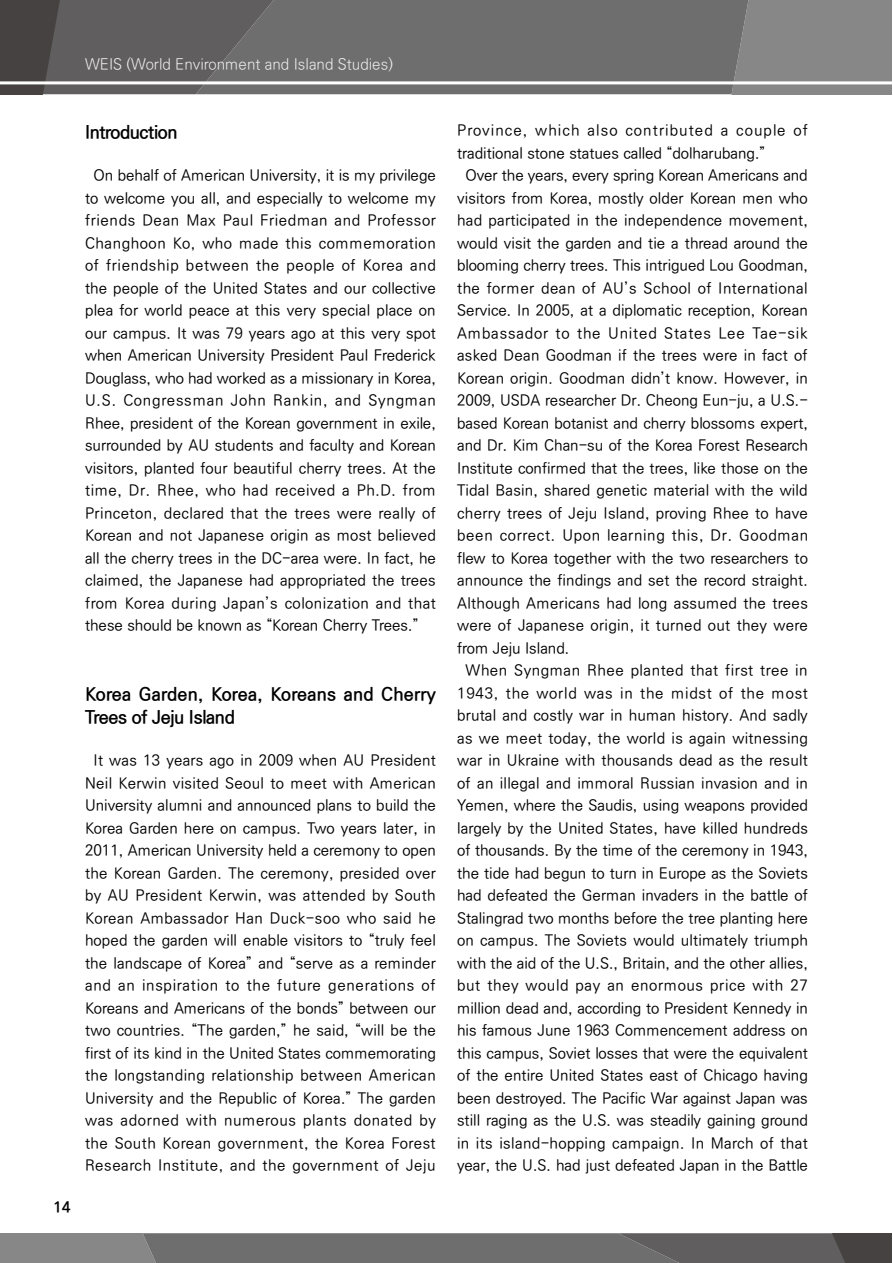
<style>
.page{position:relative;width:893px;height:1263px;background:#fff}
.page>*{position:absolute;margin:0;border:0;box-sizing:border-box;transform-origin:0 0}
.t1{font:700 18px/22.5px "Ko Pub Dotum";letter-spacing:-.015em;color:#000}
.t2{font:500 15px/22.5px "Ko Pub Dotum";letter-spacing:.005em;color:#000;text-align:justify}
.t3{font:500 15px "Ko Pub Dotum";letter-spacing:.025em;color:#000}
.t4{font:500 15px "Ko Pub Dotum";letter-spacing:.03em;color:#000}
.t5{font:500 15px "Ko Pub Dotum";letter-spacing:.045em;color:#000}
.t6{font:300 15px "Ko Pub Dotum";color:#efefef}
.t7{font:500 15px "Ko Pub Dotum";letter-spacing:.07em;color:#000}
.t8{font:500 15px "Ko Pub Dotum";letter-spacing:.055em;color:#000}
.t9{font:500 15px "Ko Pub Dotum";letter-spacing:.035em;color:#000}
.t10{font:500 15px "Ko Pub Dotum";letter-spacing:.04em;color:#000}
.t11{font:500 15px "Ko Pub Dotum";letter-spacing:.05em;color:#000}
.t12{font:700 15px "Ko Pub Dotum";color:#000}
</style>
<div class="page">
<div style="left:748px;top:0;width:144px;height:94px;background:#878787"></div>
<div style="left:274px;top:0;width:474px;height:94px;background:#6f6e6e"></div>
<svg style="left:0;top:0;width:274px;height:94px;background:#5d5b5b"></svg>
<hr style="left:0;top:81px;width:893px;height:3px;background:#fff">
<svg style="left:0;top:1233px;width:892px;height:30px;background:#6e6d6d"></svg>
<p class="t6" style="left:85px;top:57px;width:309px">WEIS (World Environment and Island Studies)</p>
<p class="t1" style="left:85px;top:121px;width:94px">Introduction</p>
<p class="t2" style="left:85px;top:165px;width:352px;text-indent:9px">On behalf of American University, it is my privilege to welcome you all, and especially to welcome my friends Dean Max Paul Friedman and Professor Changhoon Ko, who made this commemoration of friendship between the people of Korea and the people of the United States and our collective plea for world peace at this very special place on our campus. It was 79 years ago at this very spot when American University President Paul Frederick Douglass, who had worked as a missionary in Korea, U.S. Congressman John Rankin, and Syngman Rhee, president of the Korean government in exile, surrounded by AU students and faculty and Korean visitors, planted four beautiful cherry trees. At the time, Dr. Rhee, who had received a Ph.D. from Princeton, declared that the trees were really of Korean and not Japanese origin as most believed all the cherry trees in the DC-area were. In fact, he claimed, the Japanese had appropriated the trees from Korea during Japan’s colonization and that these should be known as “Korean Cherry Trees.”</p>
<p class="t12" style="left:54px;top:1199px;width:18px">14</p>
<p class="t1" style="left:85px;top:684px;width:352px">Korea Garden, Korea, Koreans and Cherry<br>Trees of Jeju Island</p>
<p class="t2" style="left:85px;top:750px;width:352px;text-align:center">It was 13 years ago in 2009 when AU President Neil Kerwin visited Seoul to meet with American University alumni and announced plans to build the Korea Garden here on campus. Two years later, in 2011, American University held a ceremony to open the Korean Garden. The ceremony, presided over by AU President Kerwin, was attended by South Korean Ambassador Han Duck-soo who said he hoped the garden will enable visitors to “truly feel the landscape of Korea” and “serve as a reminder and an inspiration to the future generations of Koreans and Americans of the bonds” between our two countries. “The garden,” he said, “will be the first of its kind in the United States commemorating the longstanding relationship between American University and the Republic of Korea.” The garden was adorned with numerous plants donated by the South Korean government, the Korea Forest Research Institute, and the government of Jeju</p>
<p class="t7" style="left:457px;top:123px;width:352px">Province, which also contributed a couple of</p>
<p class="t2" style="left:457px;top:142px;width:310px">traditional stone statues called “dolharubang.”</p>
<p class="t2" style="left:466px;top:165px;width:344px">Over the years, every spring Korean Americans and</p>
<p class="t2" style="left:457px;top:187px;width:352px">visitors from Korea, mostly older Korean men who</p>
<p class="t2" style="left:457px;top:210px;width:352px">had participated in the independence movement,</p>
<p class="t2" style="left:457px;top:232px;width:352px">would visit the garden and tie a thread around the</p>
<p class="t2" style="left:457px;top:255px;width:352px">blooming cherry trees. This intrigued Lou Goodman,</p>
<p class="t4" style="left:457px;top:281px;width:352px">the former dean of AU’s School of International</p>
<p class="t2" style="left:457px;top:300px;width:352px">Service. In 2005, at a diplomatic reception, Korean</p>
<p class="t8" style="left:457px;top:326px;width:352px">Ambassador to the United States Lee Tae-sik</p>
<p class="t2" style="left:457px;top:345px;width:352px">asked Dean Goodman if the trees were in fact of</p>
<p class="t2" style="left:457px;top:367px;width:352px">Korean origin. Goodman didn’t know. However, in</p>
<p class="t2" style="left:457px;top:390px;width:352px">2009, USDA researcher Dr. Cheong Eun-ju, a U.S.-</p>
<p class="t2" style="left:457px;top:412px;width:352px">based Korean botanist and cherry blossoms expert,</p>
<p class="t2" style="left:457px;top:435px;width:352px">and Dr. Kim Chan-su of the Korea Forest Research</p>
<p class="t2" style="left:457px;top:457px;width:352px">Institute confirmed that the trees, like those on the</p>
<p class="t2" style="left:457px;top:480px;width:352px">Tidal Basin, shared genetic material with the wild</p>
<p class="t2" style="left:457px;top:502px;width:352px">cherry trees of Jeju Island, proving Rhee to have</p>
<p class="t5" style="left:457px;top:528px;width:352px">been correct. Upon learning this, Dr. Goodman</p>
<p class="t2" style="left:457px;top:547px;width:352px">flew to Korea together with the two researchers to</p>
<p class="t2" style="left:457px;top:570px;width:352px">announce the findings and set the record straight.</p>
<p class="t2" style="left:457px;top:592px;width:352px">Although Americans had long assumed the trees</p>
<p class="t2" style="left:457px;top:615px;width:352px">were of Japanese origin, it turned out they were</p>
<p class="t2" style="left:457px;top:637px;width:114px">from Jeju Island.</p>
<p class="t9" style="left:466px;top:663px;width:344px">When Syngman Rhee planted that first tree in</p>
<p class="t11" style="left:457px;top:686px;width:352px">1943, the world was in the midst of the most</p>
<p class="t2" style="left:457px;top:705px;width:352px">brutal and costly war in human history. And sadly</p>
<p class="t2" style="left:457px;top:727px;width:352px">as we meet today, the world is again witnessing</p>
<p class="t2" style="left:457px;top:750px;width:352px">war in Ukraine with thousands dead as the result</p>
<p class="t2" style="left:457px;top:772px;width:352px">of an illegal and immoral Russian invasion and in</p>
<p class="t2" style="left:457px;top:795px;width:352px">Yemen, where the Saudis, using weapons provided</p>
<p class="t2" style="left:457px;top:817px;width:352px">largely by the United States, have killed hundreds</p>
<p class="t2" style="left:457px;top:840px;width:352px">of thousands. By the time of the ceremony in 1943,</p>
<p class="t2" style="left:457px;top:862px;width:352px">the tide had begun to turn in Europe as the Soviets</p>
<p class="t2" style="left:457px;top:885px;width:352px">had defeated the German invaders in the battle of</p>
<p class="t2" style="left:457px;top:907px;width:352px">Stalingrad two months before the tree planting here</p>
<p class="t2" style="left:457px;top:930px;width:352px">on campus. The Soviets would ultimately triumph</p>
<p class="t2" style="left:457px;top:952px;width:352px">with the aid of the U.S., Britain, and the other allies,</p>
<p class="t10" style="left:457px;top:978px;width:352px">but they would pay an enormous price with 27</p>
<p class="t2" style="left:457px;top:997px;width:352px">million dead and, according to President Kennedy in</p>
<p class="t2" style="left:457px;top:1020px;width:352px">his famous June 1963 Commencement address on</p>
<p class="t2" style="left:457px;top:1042px;width:352px">this campus, Soviet losses that were the equivalent</p>
<p class="t2" style="left:457px;top:1065px;width:352px">of the entire United States east of Chicago having</p>
<p class="t2" style="left:457px;top:1087px;width:352px">been destroyed. The Pacific War against Japan was</p>
<p class="t2" style="left:457px;top:1110px;width:352px">still raging as the U.S. was steadily gaining ground</p>
<p class="t3" style="left:457px;top:1136px;width:352px">in its island-hopping campaign. In March of that</p>
<p class="t2" style="left:457px;top:1155px;width:352px">year, the U.S. had just defeated Japan in the Battle</p>
</div>
